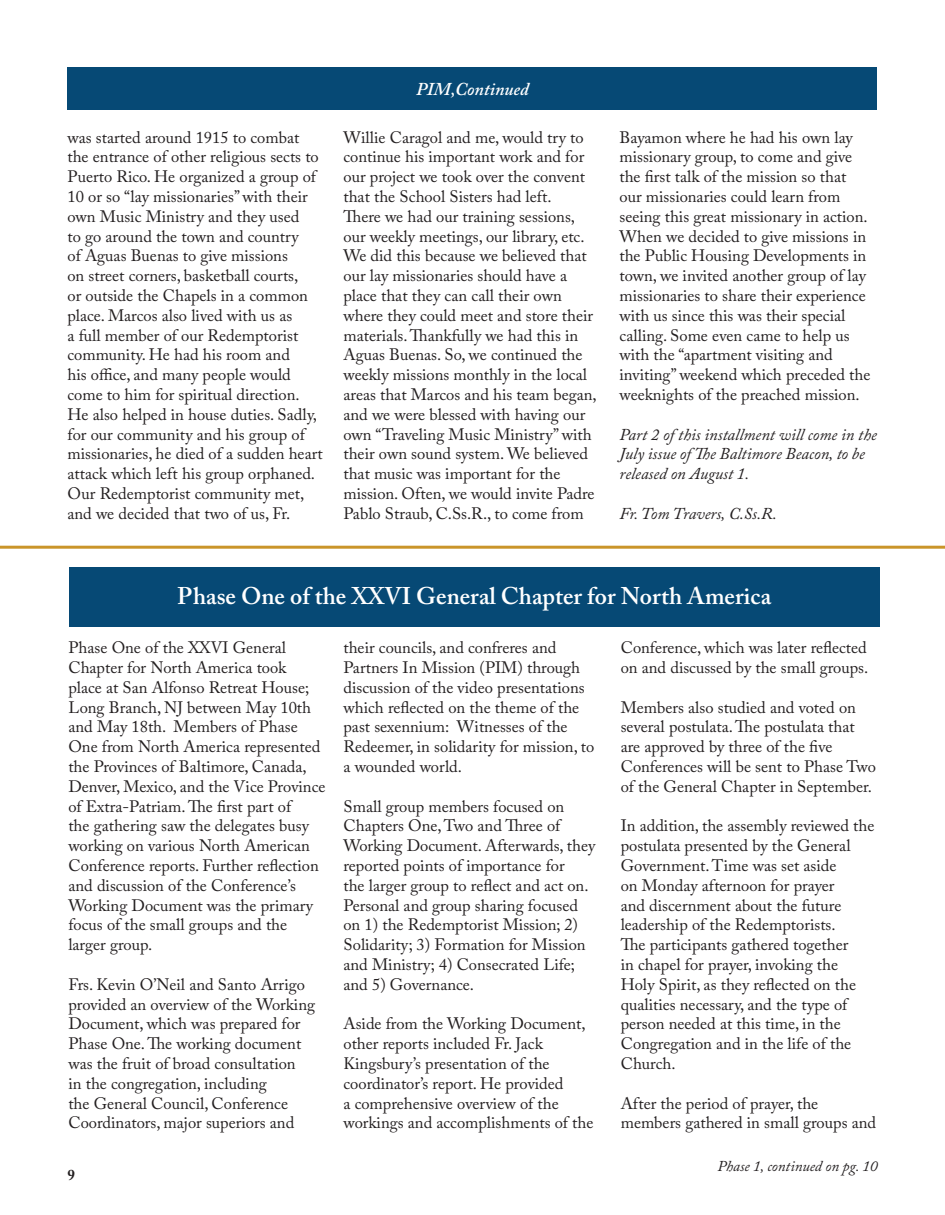
<style>
.page{position:relative;width:945px;height:1215px;background:#fff}
.page>*{position:absolute;margin:0;border:0;box-sizing:border-box;transform-origin:0 0}
.t1{font:600 24px "Adobe Caslon Pro";color:#fff}
.t2{font:italic 600 18px "Adobe Caslon Pro";color:#fff}
.Paragraph_Style_2{font:16.5px/19.8px "Adobe Caslon Pro";color:#231f20}
.Paragraph_Style_2-2{font:italic 16.5px/19.8px "Adobe Caslon Pro";color:#231f20}
.Paragraph_Style_1{font:italic 15px "Adobe Caslon Pro";color:#231f20}
.t3{font:700 15px "Adobe Caslon Pro";color:#231f20}
</style>
<div class="page">
<div style="left:68px;top:68px;width:810px;height:42px;background:#064975"></div>
<hr style="left:0;top:546px;width:945px;height:3px;background:#ca952a">
<div style="left:69px;top:568px;width:811px;height:59px;background:#064975"></div>
<p class="t2" style="left:416px;top:78px;width:114px">PIM,Continued</p>
<p class="Paragraph_Style_2" style="left:68px;top:127px;width:257px">was started around 1915 to combat the entrance of other religious sects to Puerto Rico. He organized a group of 10 or so “lay missionaries” with their own Music Ministry and they used<br>to go around the town and country<br>of Aguas Buenas to give missions<br>on street corners, basketball courts,<br>or outside the Chapels in a common place. Marcos also lived with us as<br>a full member of our Redemptorist community. He had his room and<br>his office, and many people would come to him for spiritual direction.<br>He also helped in house duties. Sadly, for our community and his group of missionaries, he died of a sudden heart attack which left his group orphaned.<br>Our Redemptorist community met, and we decided that two of us, Fr.</p>
<p class="Paragraph_Style_2" style="left:344px;top:127px;width:255px">Willie Caragol and me, would try to continue his important work and for our project we took over the convent that the School Sisters had left.<br>There we had our training sessions, our weekly meetings, our library, etc.<br>We did this because we believed that our lay missionaries should have a place that they can call their own where they could meet and store their materials. Thankfully we had this in Aguas Buenas. So, we continued the weekly missions monthly in the local areas that Marcos and his team began, and we were blessed with having our own “Traveling Music Ministry” with their own sound system. We believed that music was important for the mission. Often, we would invite Padre Pablo Straub, C.Ss.R., to come from</p>
<p class="Paragraph_Style_2" style="left:620px;top:127px;width:252px">Bayamon where he had his own lay missionary group, to come and give the first talk of the mission so that our missionaries could learn from seeing this great missionary in action.<br>When we decided to give missions in the Public Housing Developments in town, we invited another group of lay missionaries to share their experience with us since this was their special calling. Some even came to help us with the “apartment visiting and inviting” weekend which preceded the weeknights of the preached mission.</p>
<p class="Paragraph_Style_2-2" style="left:620px;top:424px;width:259px">Part 2 of this installment will come in the<br>July issue of The Baltimore Beacon, to be released on August 1.</p>
<p class="Paragraph_Style_2-2" style="left:620px;top:503px;width:159px">Fr. Tom Travers, C.Ss.R.</p>
<p class="t1" style="left:177px;top:581px;width:596px">Phase One of the XXVI General Chapter for North America</p>
<p class="Paragraph_Style_2" style="left:68px;top:638px;width:259px">Phase One of the XXVI General<br>Chapter for North America took<br>place at San Alfonso Retreat House;<br>Long Branch, NJ between May 10th and May 18th. Members of Phase<br>One from North America represented the Provinces of Baltimore, Canada,<br>Denver, Mexico, and the Vice Province of Extra-Patriam. The first part of<br>the gathering saw the delegates busy working on various North American<br>Conference reports. Further reflection and discussion of the Conference’s<br>Working Document was the primary focus of the small groups and the larger group.</p>
<p class="Paragraph_Style_2" style="left:68px;top:974px;width:248px">Frs. Kevin O’Neil and Santo Arrigo provided an overview of the Working Document, which was prepared for Phase One. The working document was the fruit of broad consultation<br>in the congregation, including<br>the General Council, Conference Coordinators, major superiors and</p>
<p class="Paragraph_Style_2" style="left:344px;top:638px;width:252px">their councils, and confreres and Partners In Mission (PIM) through discussion of the video presentations which reflected on the theme of the past sexennium: Witnesses of the Redeemer, in solidarity for mission, to a wounded world.</p>
<p class="Paragraph_Style_2" style="left:344px;top:796px;width:253px">Small group members focused on Chapters One, Two and Three of Working Document. Afterwards, they reported points of importance for<br>the larger group to reflect and act on.<br>Personal and group sharing focused on 1) the Redemptorist Mission; 2)<br>Solidarity; 3) Formation for Mission and Ministry; 4) Consecrated Life; and 5) Governance.</p>
<p class="Paragraph_Style_2" style="left:344px;top:1014px;width:251px">Aside from the Working Document, other reports included Fr. Jack Kingsbury’s presentation of the coordinator’s report. He provided<br>a comprehensive overview of the workings and accomplishments of the</p>
<p class="Paragraph_Style_2" style="left:621px;top:638px;width:249px">Conference, which was later reflected on and discussed by the small groups.</p>
<p class="Paragraph_Style_2" style="left:621px;top:697px;width:257px">Members also studied and voted on several postulata. The postulata that are approved by three of the five Conferences will be sent to Phase Two of the General Chapter in September.</p>
<p class="Paragraph_Style_2" style="left:621px;top:816px;width:255px">In addition, the assembly reviewed the postulata presented by the General<br>Government. Time was set aside<br>on Monday afternoon for prayer<br>and discernment about the future leadership of the Redemptorists.<br>The participants gathered together<br>in chapel for prayer, invoking the<br>Holy Spirit, as they reflected on the qualities necessary, and the type of person needed at this time, in the<br>Congregation and in the life of the<br>Church.</p>
<p class="Paragraph_Style_2" style="left:621px;top:1093px;width:257px">After the period of prayer, the members gathered in small groups and</p>
<p class="Paragraph_Style_1" style="left:717px;top:1157px;width:162px">Phase 1, continued on pg. 10</p>
<p class="t3" style="left:68px;top:1166px;width:9px">9</p>
</div>
